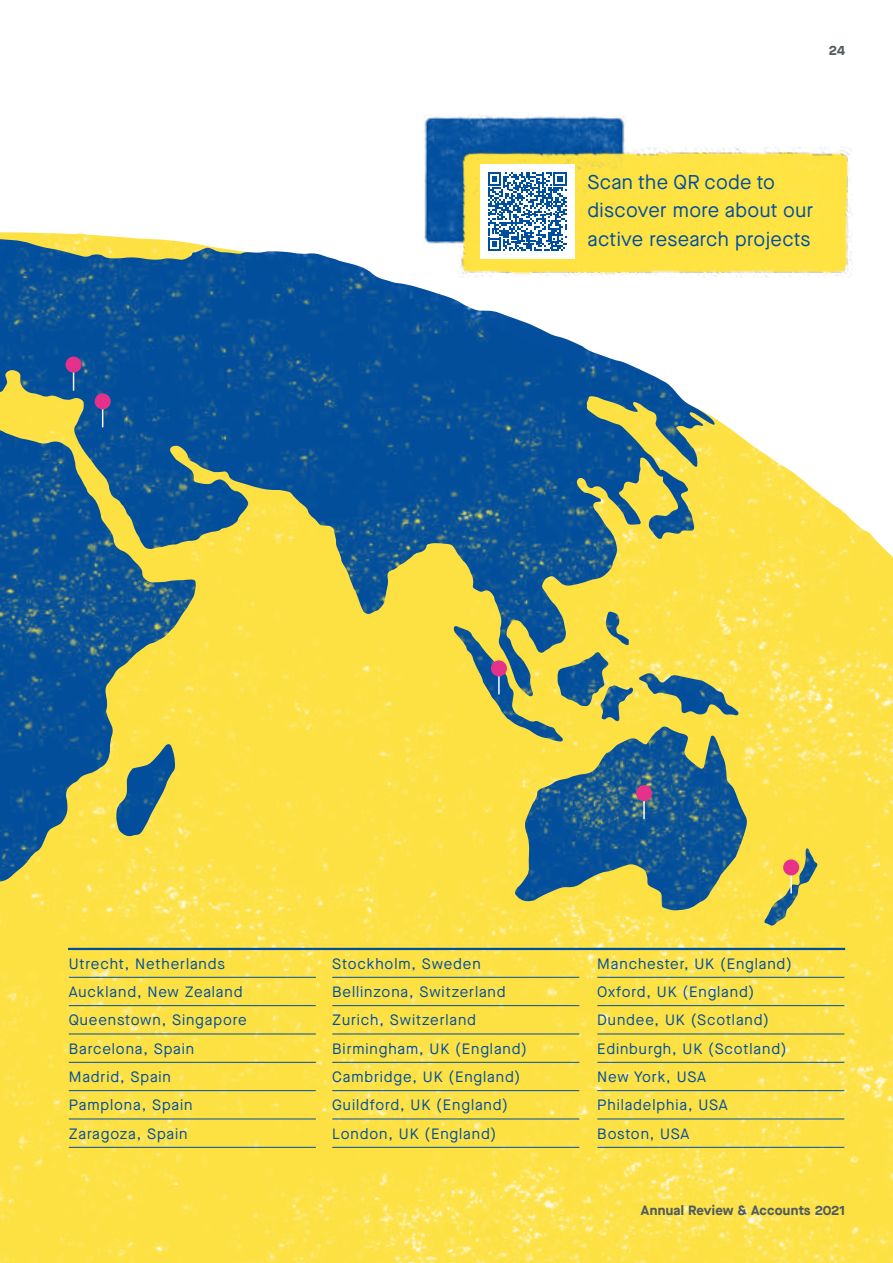
<style>
.page{position:relative;width:893px;height:1263px;background:#fff}
.page>*{position:absolute;margin:0;border:0;box-sizing:border-box;transform-origin:0 0}
.t1{font:19.95px/28px "Maison Neue";letter-spacing:.02em;color:#004f9f}
.t2{font:15px/28.3px "Maison Neue";letter-spacing:.06em;color:#004f9f}
.t3{font:700 13.5px "Maison Neue";letter-spacing:.02em;color:#4f5b5e}
</style>
<div class="page">
<img style="left:0;top:232px;width:893px;height:1031px">
<img style="left:0;top:259px;width:326px;height:290px">
<svg style="left:73px;top:373px;width:1px;height:17px"></svg>
<div style="left:66px;top:357px;width:16px;height:16px;background:#e5318a;border-radius:50%"></div>
<svg style="left:102px;top:409px;width:1px;height:18px"></svg>
<div style="left:95px;top:393px;width:16px;height:16px;background:#e5318a;border-radius:50%"></div>
<hr style="left:498px;top:668px;width:2px;height:26px;background:#fff">
<div style="left:491px;top:660px;width:16px;height:16px;background:#e5318a;border-radius:50%"></div>
<hr style="left:643px;top:793px;width:2px;height:26px;background:#fff">
<div style="left:636px;top:785px;width:16px;height:16px;background:#e5318a;border-radius:50%"></div>
<hr style="left:790px;top:867px;width:2px;height:26px;background:#fff">
<div style="left:783px;top:859px;width:16px;height:16px;background:#e5318a;border-radius:50%"></div>
<hr style="left:69px;top:1005px;width:247px;height:1px;background:#004f9f">
<hr style="left:69px;top:1033px;width:247px;height:1px;background:#004f9f">
<hr style="left:69px;top:1062px;width:247px;height:1px;background:#004f9f">
<hr style="left:69px;top:1090px;width:247px;height:1px;background:#004f9f">
<hr style="left:69px;top:1118px;width:247px;height:1px;background:#004f9f">
<hr style="left:69px;top:977px;width:247px;height:1px;background:#004f9f">
<hr style="left:69px;top:1147px;width:247px;height:1px;background:#004f9f">
<hr style="left:332px;top:977px;width:247px;height:1px;background:#004f9f">
<hr style="left:332px;top:1033px;width:247px;height:1px;background:#004f9f">
<hr style="left:332px;top:1062px;width:247px;height:1px;background:#004f9f">
<hr style="left:332px;top:1118px;width:247px;height:1px;background:#004f9f">
<hr style="left:332px;top:1090px;width:247px;height:1px;background:#004f9f">
<hr style="left:332px;top:1005px;width:247px;height:1px;background:#004f9f">
<hr style="left:332px;top:1147px;width:247px;height:1px;background:#004f9f">
<hr style="left:597px;top:977px;width:247px;height:1px;background:#004f9f">
<hr style="left:597px;top:1005px;width:247px;height:1px;background:#004f9f">
<hr style="left:597px;top:1090px;width:247px;height:1px;background:#004f9f">
<hr style="left:597px;top:1118px;width:247px;height:1px;background:#004f9f">
<hr style="left:597px;top:1062px;width:247px;height:1px;background:#004f9f">
<hr style="left:597px;top:1147px;width:247px;height:1px;background:#004f9f">
<hr style="left:597px;top:1033px;width:247px;height:1px;background:#004f9f">
<hr style="left:68px;top:948px;width:777px;height:2px;background:#004f9f">
<img style="left:410px;top:114px;width:215px;height:144px">
<img style="left:459px;top:148px;width:394px;height:130px">
<div style="left:480px;top:164px;width:95px;height:95px;background:#fff"></div>
<svg style="left:488px;top:172px;width:79px;height:79px"></svg>
<p class="t3" style="left:829px;top:41px;width:18px">24</p>
<h1 class="t1" style="left:588px;top:168px;width:227px">Scan the QR code to discover more about our active research projects</h1>
<p class="t2" style="left:69px;top:949px;width:180px">Utrecht, Netherlands<br>Auckland, New Zealand<br>Queenstown, Singapore<br>Barcelona, Spain<br>Madrid, Spain<br>Pamplona, Spain<br>Zaragoza, Spain</p>
<p class="t2" style="left:332px;top:949px;width:196px">Stockholm, Sweden<br>Bellinzona, Switzerland<br>Zurich, Switzerland<br>Birmingham, UK (England)<br>Cambridge, UK (England)<br>Guildford, UK (England)<br>London, UK (England)</p>
<p class="t2" style="left:597px;top:949px;width:196px">Manchester, UK (England)<br>Oxford, UK (England)<br>Dundee, UK (Scotland)<br>Edinburgh, UK (Scotland)<br>New York, USA<br>Philadelphia, USA<br>Boston, USA</p>
<p class="t3" style="left:641px;top:1201px;width:206px">Annual Review &amp; Accounts 2021</p>
</div>
